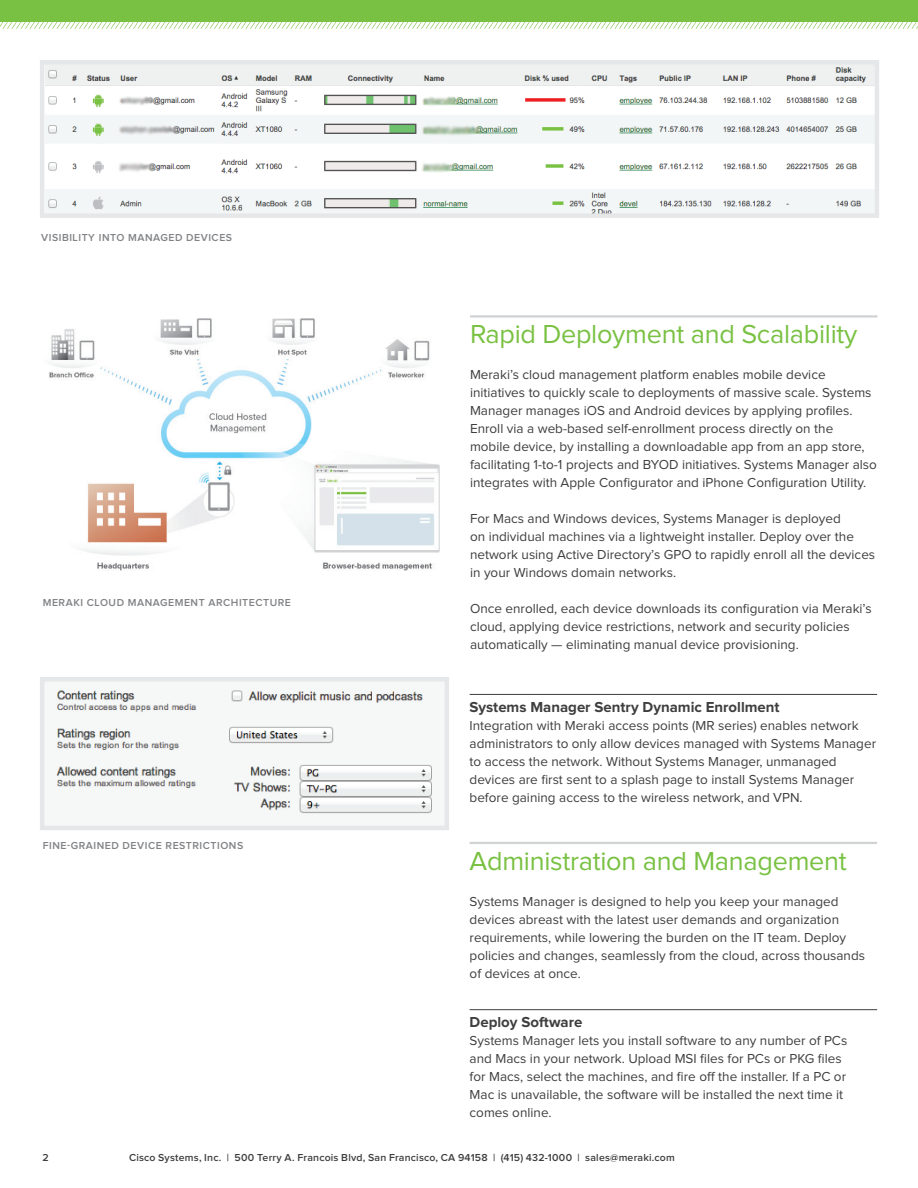
<style>
.page{position:relative;width:918px;height:1188px;background:#fff}
.page>*{position:absolute;margin:0;border:0;box-sizing:border-box;transform-origin:0 0}
.t1{font:27px "Proxima Nova";letter-spacing:-.01em;color:#79c142}
.t2{font:700 15px "Proxima Nova";color:#3e3e3f}
.t3{font:13.5px/18px "Proxima Nova";color:#3e3e3f}
.t4{font:600 10.5px "Proxima Nova";letter-spacing:.02em;color:#3e3e3f}
.t5{font:600 10.5px "Proxima Nova";letter-spacing:.05em;color:#808285}
</style>
<div class="page">
<div style="left:0;top:0;width:918px;height:22px;background:#79c142"></div>
<svg style="left:0;top:22px;width:918px;height:7px"></svg>
<hr style="left:470px;top:315px;width:408px;height:3px;background:#d1d2d4">
<hr style="left:470px;top:694px;width:407px;height:1px;background:#3e3e3f">
<hr style="left:470px;top:842px;width:407px;height:2px;background:#d1d2d4">
<hr style="left:470px;top:1009px;width:407px;height:1px;background:#3e3e3f">
<img style="left:45px;top:65px;width:829px;height:148px">
<div style="left:40px;top:60px;width:839px;height:158px;border:4px solid #e6e7e9"></div>
<img style="left:49px;top:318px;width:391px;height:252px">
<img style="left:56px;top:690px;width:376px;height:124px">
<div style="left:40px;top:677px;width:409px;height:153px;border:4px solid #e6e7e9"></div>
<p class="t5" style="left:41px;top:232px;width:192px">VISIBILITY INTO MANAGED DEVICES</p>
<p class="t5" style="left:43px;top:596px;width:250px">MERAKI CLOUD MANAGEMENT ARCHITECTURE</p>
<p class="t5" style="left:43px;top:839px;width:202px">FINE-GRAINED DEVICE RESTRICTIONS</p>
<h1 class="t1" style="left:470px;top:319px;width:389px">Rapid Deployment and Scalability</h1>
<p class="t3" style="left:470px;top:366px;width:408px">Meraki’s cloud management platform enables mobile device initiatives to quickly scale to deployments of massive scale. Systems Manager manages iOS and Android devices by applying profiles.<br>Enroll via a web-based self-enrollment process directly on the<br>mobile device, by installing a downloadable app from an app store, facilitating 1-to-1 projects and BYOD initiatives. Systems Manager also integrates with Apple Configurator and iPhone Configuration Utility.</p>
<p class="t3" style="left:470px;top:510px;width:407px">For Macs and Windows devices, Systems Manager is deployed<br>on individual machines via a lightweight installer. Deploy over the network using Active Directory’s GPO to rapidly enroll all the devices in your Windows domain networks.</p>
<p class="t3" style="left:470px;top:600px;width:403px">Once enrolled, each device downloads its configuration via Meraki’s cloud, applying device restrictions, network and security policies automatically — eliminating manual device provisioning.</p>
<p class="t2" style="left:470px;top:698px;width:312px">Systems Manager Sentry Dynamic Enrollment</p>
<p class="t3" style="left:470px;top:717px;width:408px">Integration with Meraki access points (MR series) enables network administrators to only allow devices managed with Systems Manager to access the network. Without Systems Manager, unmanaged devices are first sent to a splash page to install Systems Manager before gaining access to the wireless network, and VPN.</p>
<h1 class="t1" style="left:470px;top:846px;width:379px">Administration and Management</h1>
<p class="t3" style="left:470px;top:892px;width:397px">Systems Manager is designed to help you keep your managed devices abreast with the latest user demands and organization requirements, while lowering the burden on the IT team. Deploy policies and changes, seamlessly from the cloud, across thousands of devices at once.</p>
<p class="t2" style="left:470px;top:1014px;width:114px">Deploy Software</p>
<p class="t3" style="left:470px;top:1032px;width:379px">Systems Manager lets you install software to any number of PCs and Macs in your network. Upload MSI files for PCs or PKG files for Macs, select the machines, and fire off the installer. If a PC or Mac is unavailable, the software will be installed the next time it comes online.</p>
<p class="t4" style="left:43px;top:1152px;width:8px">2</p>
<p class="t4" style="left:129px;top:1151px;width:547px">Cisco Systems, Inc. | 500 Terry A. Francois Blvd, San Francisco, CA 94158 | (415) 432-1000 | sales@meraki.com</p>
</div>
